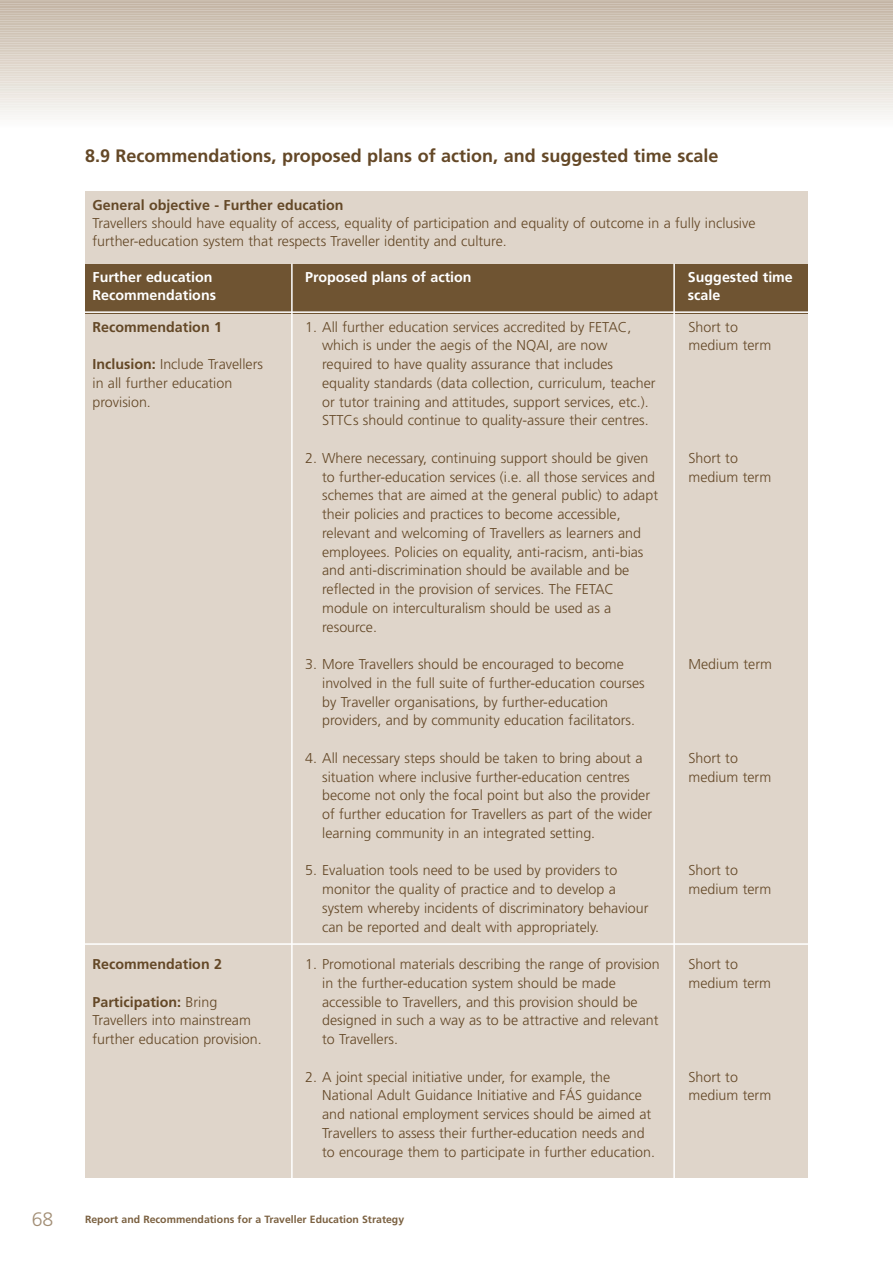
<style>
.page{position:relative;width:893px;height:1263px;background:#fff}
.page>*{position:absolute;margin:0;border:0;box-sizing:border-box;transform-origin:0 0}
.t1{font:300 19.5px "Frutiger";color:#a28e75}
.t2{font:700 18px "Frutiger";color:#644827}
.t3{font:300 14.25px/18.8px "Frutiger";color:#644827}
.t4{font:700 14.25px "Frutiger";color:#fff}
.t5{font:700 14.25px "Frutiger";color:#644827}
.t6{font:700 10.5px "Frutiger";color:#7b6141}
.s1{font-weight:700}
</style>
<div class="page">
<div style="left:0;top:0;width:893px;height:5px;background:#c3b4a4"></div>
<div style="left:0;top:2px;width:893px;height:5px;background:#d0c4b8"></div>
<hr style="left:0;top:4px;width:893px;height:4px;background:#c9bcad">
<hr style="left:0;top:6px;width:893px;height:4px;background:#c5b7a7">
<div style="left:0;top:7px;width:893px;height:5px;background:#d0c5b9"></div>
<hr style="left:0;top:9px;width:893px;height:4px;background:#ccbfb2">
<hr style="left:0;top:11px;width:893px;height:4px;background:#c7b9aa">
<div style="left:0;top:12px;width:893px;height:5px;background:#d0c4b7"></div>
<div style="left:0;top:14px;width:893px;height:5px;background:#d4cabe"></div>
<hr style="left:0;top:16px;width:893px;height:4px;background:#c9bcad">
<div style="left:0;top:17px;width:893px;height:5px;background:#cec2b5"></div>
<div style="left:0;top:19px;width:893px;height:5px;background:#d6ccc0"></div>
<hr style="left:0;top:21px;width:893px;height:4px;background:#ccbfb0">
<div style="left:0;top:24px;width:893px;height:5px;background:#d7cdc2"></div>
<hr style="left:0;top:26px;width:893px;height:4px;background:#d2c7ba">
<hr style="left:0;top:28px;width:893px;height:4px;background:#cec2b4">
<div style="left:0;top:29px;width:893px;height:5px;background:#d6cdc1"></div>
<div style="left:0;top:31px;width:893px;height:5px;background:#dad1c6"></div>
<hr style="left:0;top:33px;width:893px;height:4px;background:#d1c5b7">
<div style="left:0;top:34px;width:893px;height:5px;background:#d7cdc0"></div>
<div style="left:0;top:36px;width:893px;height:5px;background:#dbd3c9"></div>
<hr style="left:0;top:38px;width:893px;height:4px;background:#d3c7bb">
<div style="left:0;top:41px;width:893px;height:5px;background:#ddd4ca"></div>
<hr style="left:0;top:43px;width:893px;height:4px;background:#d5cabe">
<div style="left:0;top:46px;width:893px;height:5px;background:#ddd5cb"></div>
<svg style="left:0;top:48px;width:893px;height:4px;fill:#d7cdc0"></svg>
<div style="left:0;top:51px;width:893px;height:5px;background:#ded5cb"></div>
<div style="left:0;top:53px;width:893px;height:5px;background:#e2dbd1"></div>
<hr style="left:0;top:55px;width:893px;height:4px;background:#dcd1c6">
<div style="left:0;top:58px;width:893px;height:5px;background:#e4dcd4"></div>
<hr style="left:0;top:60px;width:893px;height:4px;background:#ded4c9">
<div style="left:0;top:63px;width:893px;height:5px;background:#e5ded5"></div>
<hr style="left:0;top:65px;width:893px;height:4px;background:#e0d8cd">
<div style="left:0;top:68px;width:893px;height:5px;background:#e5dfd6"></div>
<div style="left:0;top:70px;width:893px;height:5px;background:#e8e2da"></div>
<hr style="left:0;top:72px;width:893px;height:4px;background:#e3dcd2">
<div style="left:0;top:75px;width:893px;height:5px;background:#e9e4dd"></div>
<hr style="left:0;top:77px;width:893px;height:4px;background:#e6dfd6">
<div style="left:0;top:80px;width:893px;height:5px;background:#ece6e0"></div>
<hr style="left:0;top:82px;width:893px;height:4px;background:#e7e2da">
<div style="left:0;top:85px;width:893px;height:5px;background:#e8e4dd"></div>
<div style="left:0;top:90px;width:893px;height:5px;background:#ece6e0"></div>
<div style="left:0;top:95px;width:893px;height:5px;background:#efeae4"></div>
<hr style="left:0;top:99px;width:893px;height:4px;background:#f0ece7">
<div style="left:0;top:102px;width:893px;height:5px;background:#f1eeea"></div>
<div style="left:0;top:107px;width:893px;height:5px;background:#f4f2ee"></div>
<div style="left:0;top:112px;width:893px;height:5px;background:#f6f5f3"></div>
<div style="left:0;top:117px;width:893px;height:5px;background:#f9f8f6"></div>
<hr style="left:0;top:121px;width:893px;height:4px;background:#fbfbfa">
<div style="left:85px;top:191px;width:723px;height:987px;background:#dfd5ca"></div>
<div style="left:85px;top:264px;width:723px;height:49px;background:#6f5432"></div>
<hr style="left:81px;top:311px;width:734px;height:2px;background:#fff">
<hr style="left:81px;top:943px;width:734px;height:2px;background:#fff">
<hr style="left:291px;top:264px;width:2px;height:922px;background:#fff">
<hr style="left:673px;top:264px;width:2px;height:922px;background:#fff">
<p class="t2" style="left:85px;top:149px;width:635px">8.9 Recommendations, proposed plans of action, and suggested time scale</p>
<p class="t5" style="left:93px;top:199px;width:253px">General objective - Further education</p>
<p class="t3" style="left:93px;top:215px;width:664px;line-height:18px">Travellers should have equality of access, equality of participation and equality of outcome in a fully inclusive further-education system that respects Traveller identity and culture.</p>
<p class="t4" style="left:93px;top:271px;width:121px">Further education</p>
<p class="t4" style="left:305px;top:271px;width:168px">Proposed plans of action</p>
<p class="t4" style="left:688px;top:271px;width:106px">Suggested time</p>
<p class="t4" style="left:93px;top:289px;width:125px">Recommendations</p>
<p class="t4" style="left:688px;top:289px;width:34px">scale</p>
<p class="t5" style="left:93px;top:321px;width:131px">Recommendation 1</p>
<p class="t3" style="left:93px;top:356px;width:172px"><span class="s1">Inclusion:</span> Include Travellers in all further education provision.</p>
<p class="t5" style="left:93px;top:958px;width:131px">Recommendation 2</p>
<p class="t3" style="left:93px;top:993px;width:171px"><span class="s1">Participation:</span> Bring<br>Travellers into mainstream further education provision.</p>
<p class="t3" style="left:322px;top:318px;width:335px;text-indent:-17px">1. All further education services accredited by FETAC, which is under the aegis of the NQAI, are now required to have quality assurance that includes equality standards (data collection, curriculum, teacher or tutor training and attitudes, support services, etc.).<br>STTCs should continue to quality-assure their centres.</p>
<p class="t3" style="left:322px;top:450px;width:337px;text-indent:-17px">2. Where necessary, continuing support should be given to further-education services (i.e. all those services and schemes that are aimed at the general public) to adapt their policies and practices to become accessible, relevant and welcoming of Travellers as learners and employees. Policies on equality, anti-racism, anti-bias and anti-discrimination should be available and be reflected in the provision of services. The FETAC module on interculturalism should be used as a resource.</p>
<p class="t3" style="left:322px;top:656px;width:324px;text-indent:-17px">3. More Travellers should be encouraged to become involved in the full suite of further-education courses by Traveller organisations, by further-education providers, and by community education facilitators.</p>
<p class="t3" style="left:322px;top:750px;width:332px;text-indent:-17px">4. All necessary steps should be taken to bring about a situation where inclusive further-education centres become not only the focal point but also the provider of further education for Travellers as part of the wider learning community in an integrated setting.</p>
<p class="t3" style="left:322px;top:862px;width:328px;text-indent:-17px">5. Evaluation tools need to be used by providers to monitor the quality of practice and to develop a system whereby incidents of discriminatory behaviour can be reported and dealt with appropriately.</p>
<p class="t3" style="left:322px;top:956px;width:339px;text-indent:-17px">1. Promotional materials describing the range of provision in the further-education system should be made accessible to Travellers, and this provision should be designed in such a way as to be attractive and relevant to Travellers.</p>
<p class="t3" style="left:322px;top:1068px;width:334px;text-indent:-17px">2. A joint special initiative under, for example, the National Adult Guidance Initiative and FÁS guidance and national employment services should be aimed at Travellers to assess their further-education needs and to encourage them to participate in further education.</p>
<h1 class="t1" style="left:32px;top:1211px;width:23px">68</h1>
<p class="t6" style="left:85px;top:1215px;width:321px">Report and Recommendations for a Traveller Education Strategy</p>
<p class="t3" style="left:688px;top:318px;width:84px">Short to medium term</p>
<p class="t3" style="left:688px;top:450px;width:84px">Short to medium term</p>
<p class="t3" style="left:688px;top:656px;width:85px">Medium term</p>
<p class="t3" style="left:688px;top:750px;width:84px">Short to medium term</p>
<p class="t3" style="left:688px;top:862px;width:84px">Short to medium term</p>
<p class="t3" style="left:688px;top:956px;width:84px">Short to medium term</p>
<p class="t3" style="left:688px;top:1068px;width:84px">Short to medium term</p>
</div>
